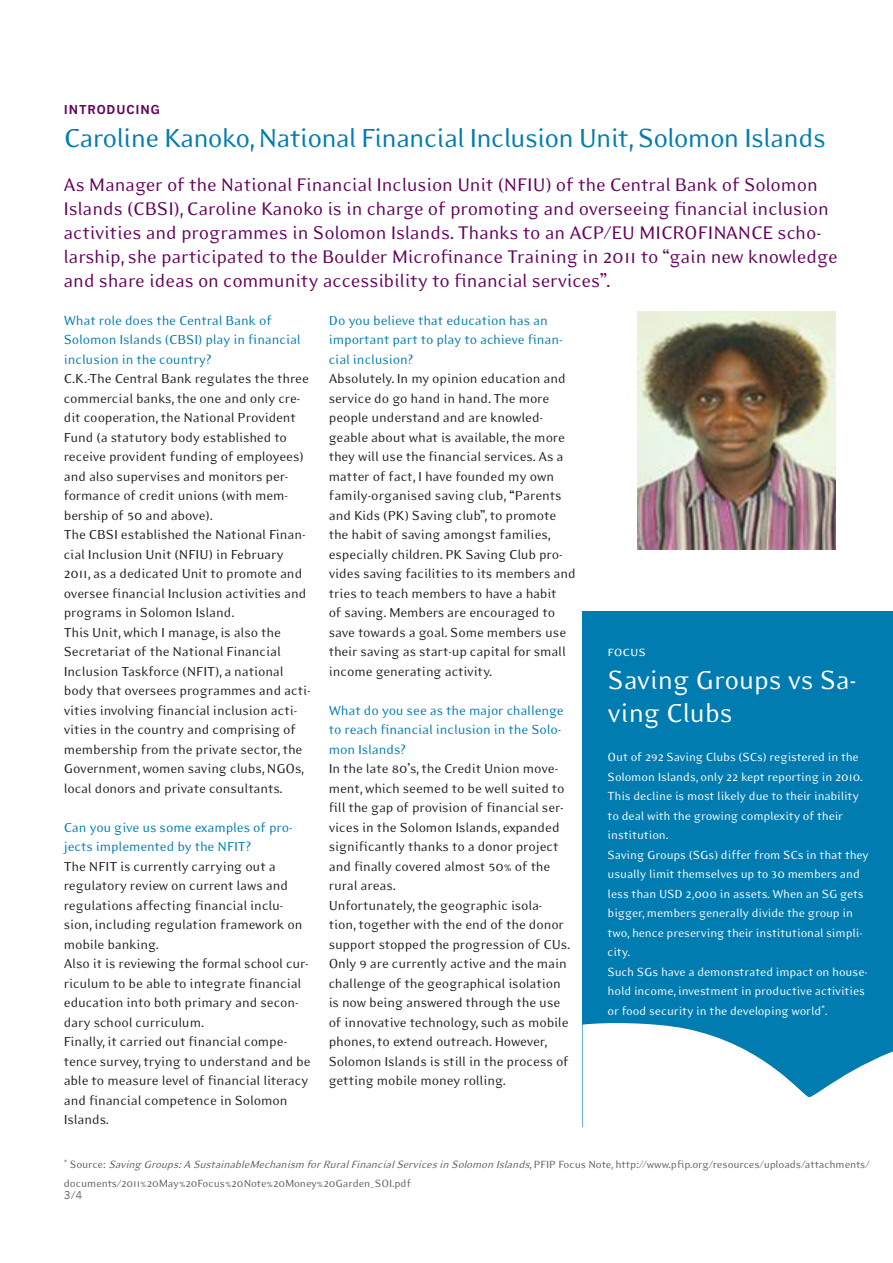
<style>
.page{position:relative;width:893px;height:1263px;background:#fff}
.page>*{position:absolute;margin:0;border:0;box-sizing:border-box;transform-origin:0 0}
.t1{font:30px "Eidetic Modern";letter-spacing:-.03em;color:#007cb1}
.t2{font:30px/33px "Eidetic Modern";letter-spacing:-.01em;color:#fff}
.t3{font:21px/24px "Eidetic Modern";letter-spacing:-.01em;color:#65035f}
.t4{font:15px/19.5px "Eidetic Modern";letter-spacing:-.01em;color:#231f20}
.t5{font:15px/19.5px "Eidetic Modern";letter-spacing:-.01em;color:#007cb1}
.t6{font:15px "Eidetic Modern Small Caps";letter-spacing:-.005em;color:#fff}
.t7{font:13.5px/19.5px "Eidetic Modern";letter-spacing:-.01em;color:#fff}
.t8{font:12px/19.5px "Eidetic Modern";color:#635f61}
.t9{font:700 12px "News Gothic";letter-spacing:.075em;color:#65035f}
.s1{color:#000}
.s2{font-style:italic}
</style>
<div class="page">
<div style="left:583px;top:611px;width:309px;height:515px;background:#007cb1"></div>
<svg style="left:583px;top:1023px;width:309px;height:103px"></svg>
<img style="left:638px;top:311px;width:198px;height:238px">
<p class="t9" style="left:64px;top:102px;width:98px">INTRODUCING</p>
<h1 class="t1" style="left:64px;top:122px;width:764px">Caroline Kanoko, National Financial Inclusion Unit, Solomon Islands</h1>
<p class="t3" style="left:64px;top:172px;width:775px">As Manager of the National Financial Inclusion Unit (NFIU) of the Central Bank of Solomon Islands (CBSI), Caroline Kanoko is in charge of promoting and overseeing financial inclusion activities and programmes in Solomon Islands. Thanks to an ACP/EU MICROFINANCE scho&shy;larship, she participated to the Boulder Microfinance Training in 2011 to “gain new knowledge and share ideas on community accessibility to financial services”.</p>
<p class="t5" style="left:64px;top:310px;width:238px">What role does the Central Bank of<br>Solomon Islands (CBSI) play in financial inclusion in the country?</p>
<p class="t4" style="left:64px;top:369px;width:248px">C.K.-The Central Bank regulates the three commercial banks, the one and only cre&shy;dit cooperation, the National Provident Fund (a statutory body established to receive provident funding of employees) and also supervises and monitors per&shy;formance of credit unions (with mem&shy;bership of 50 and above).<br>The CBSI established the National Finan&shy;cial Inclusion Unit (NFIU) in February 2011, as a dedicated Unit to promote and oversee financial Inclusion activities and programs in Solomon Island.<br>This Unit, which I manage, is also the Secretariat of the National Financial Inclusion Taskforce (NFIT), a national body that oversees programmes and acti&shy;vities involving financial inclusion acti&shy;vities in the country and comprising of membership from the private sector, the Government, women saving clubs, NGOs, local donors and private consultants.</p>
<p class="t5" style="left:64px;top:817px;width:230px">Can you give us some examples of pro&shy;jects implemented by the NFIT?</p>
<p class="t4" style="left:64px;top:856px;width:248px">The NFIT is currently carrying out a regulatory review on current laws and regulations affecting financial inclu&shy;sion, including regulation framework on mobile banking.<br>Also it is reviewing the formal school cur&shy;riculum to be able to integrate financial education into both primary and secon&shy;dary school curriculum.<br>Finally, it carried out financial compe&shy;tence survey, trying to understand and be able to measure level of financial literacy and financial competence in Solomon Islands.</p>
<p class="t5" style="left:329px;top:310px;width:235px">Do you believe that education has an important part to play to achieve finan&shy;cial inclusion?</p>
<p class="t4" style="left:329px;top:369px;width:248px">Absolutely. In my opinion education and service do go hand in hand. The more people understand and are knowled&shy;geable about what is available, the more they will use the financial services. As a matter of fact, I have founded my own family-organised saving club, <span class="s1">“</span>Parents and Kids (PK) Saving club”, to promote the habit of saving amongst families, especially children. PK Saving Club pro&shy;vides saving facilities to its members and tries to teach members to have a habit<br>of saving. Members are encouraged to save towards a goal. Some members use their saving as start-up capital for small income generating activity.</p>
<p class="t5" style="left:329px;top:700px;width:237px">What do you see as the major challenge to reach financial inclusion in the Solo&shy;mon Islands?</p>
<p class="t4" style="left:329px;top:759px;width:243px">In the late 80’s, the Credit Union move&shy;ment, which seemed to be well suited to fill the gap of provision of financial ser&shy;vices in the Solomon Islands, expanded significantly thanks to a donor project and finally covered almost 50% of the rural areas.<br>Unfortunately, the geographic isola&shy;tion, together with the end of the donor support stopped the progression of CUs.<br>Only 9 are currently active and the main challenge of the geographical isolation is now being answered through the use of innovative technology, such as mobile phones, to extend outreach. However, Solomon Islands is still in the process of getting mobile money rolling.</p>
<p class="t6" style="left:608px;top:644px;width:40px">focus</p>
<h1 class="t2" style="left:608px;top:663px;width:250px">Saving Groups vs Sa&shy;ving Clubs</h1>
<p class="t7" style="left:608px;top:747px;width:263px">Out of 292 Saving Clubs (SCs) registered in the Solomon Islands, only 22 kept reporting in 2010.<br>This decline is most likely due to their inability to deal with the growing complexity of their institution.<br>Saving Groups (SGs) differ from SCs in that they usually limit themselves up to 30 members and less than USD 2,000 in assets. When an SG gets bigger, members generally divide the group in two, hence preserving their institutional simpli&shy;city.<br>Such SGs have a demonstrated impact on house&shy;hold income, investment in productive activities or food security in the developing world<sup>*</sup>.</p>
<p class="t8" style="left:64px;top:1154px;width:807px"><sup>*</sup> S o u rc e : <span class="s2">Saving Groups:A SustainableMechanism forRuralFinancialServicesinSolomonIslands</span>, P F I P Fo c u s N ot e , h tt p ://www. p fi p . o r g/re s o u rc e s/u p l o a d s/a tt a ch m e n t s/ documents/2011%20May%20Focus%20Note%20Money%20Garden_SOI.pdf</p>
</div>
